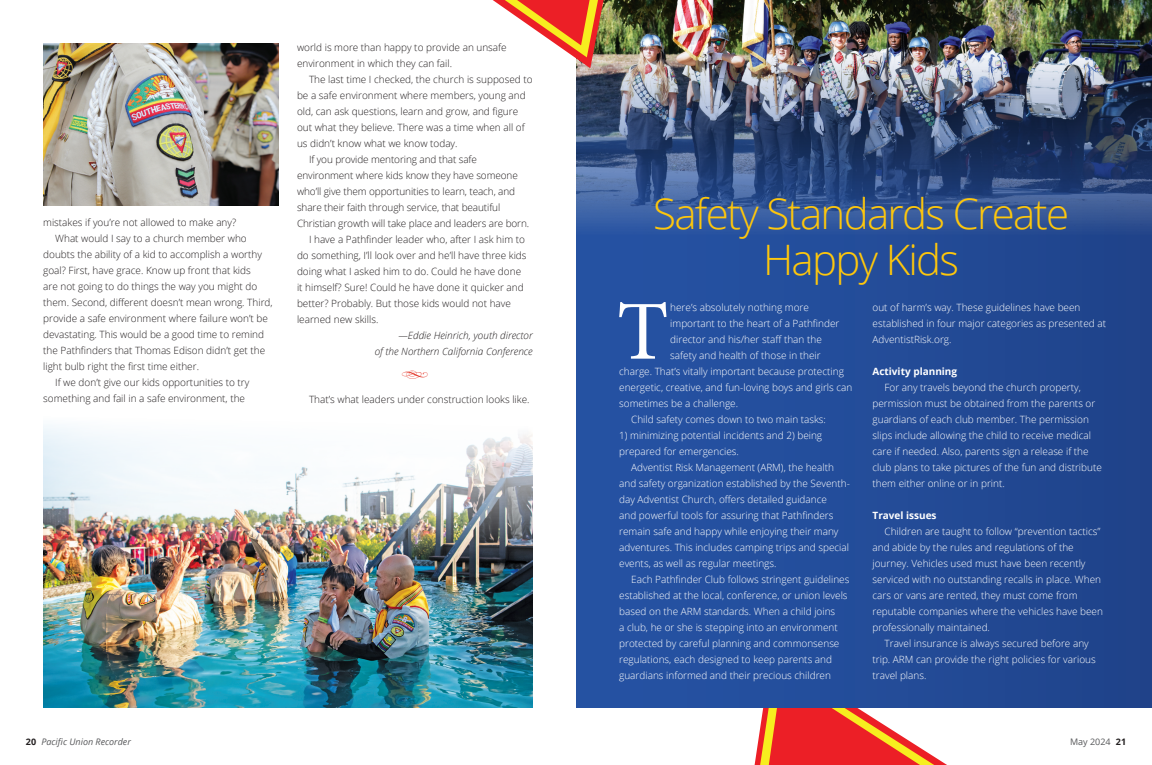
<style>
.page{position:relative;width:1152px;height:765px;background:#fff}
.page>*{position:absolute;margin:0;border:0;box-sizing:border-box;transform-origin:0 0}
.t1{font:83.8px "Minion Pro";color:#fff}
.t2{font:300 42px/46px "Open Sans";letter-spacing:-.04em;color:#fec70c;text-align:center}
.t3{font:21.4px "Type Embellishments One Let Plain";color:#e33225}
.t4{font:300 10px/16px "Open Sans";color:#fff}
.t5{font:300 10px/16px "Open Sans";color:#231f20}
.t6{font:italic 300 10px/16px "Open Sans";color:#231f20;text-align:right}
.t7{font:700 10px "Open Sans";color:#fff}
.t8{font:italic 9px "Open Sans";color:#57585a}
.t9{font:9px "Open Sans";color:#57585a}
.s1{font-weight:700;font-style:normal;color:#231f20}
.s2{font-weight:700;color:#231f20}
</style>
<div class="page">
<svg style="left:755px;top:707px;width:192px;height:58px"></svg>
<div style="left:576px;top:0;width:576px;height:707px;background:linear-gradient(to right,#2654a6,#20438b)"></div>
<img style="left:576px;top:0;width:576px;height:272px">
<img style="left:43px;top:43px;width:236px;height:163px">
<img style="left:43px;top:425px;width:490px;height:282px">
<svg style="left:493px;top:0;width:111px;height:68px"></svg>
<p class="t5" style="left:43px;top:214px;width:195px">mistakes if you’re not allowed to make any?</p>
<p class="t5" style="left:55px;top:230px;width:193px">What would I say to a church member who</p>
<p class="t5" style="left:43px;top:246px;width:220px">doubts the ability of a kid to accomplish a worthy</p>
<p class="t5" style="left:43px;top:262px;width:209px">goal? First, have grace. Know up front that kids</p>
<p class="t5" style="left:43px;top:278px;width:216px">are not going to do things the way you might do</p>
<p class="t5" style="left:43px;top:294px;width:231px">them. Second, different doesn’t mean wrong. Third,</p>
<p class="t5" style="left:43px;top:310px;width:226px">provide a safe environment where failure won’t be</p>
<p class="t5" style="left:43px;top:326px;width:222px">devastating. This would be a good time to remind</p>
<p class="t5" style="left:43px;top:342px;width:223px">the Pathfinders that Thomas Edison didn’t get the</p>
<p class="t5" style="left:43px;top:358px;width:157px">light bulb right the first time either.</p>
<p class="t5" style="left:55px;top:374px;width:196px">If we don’t give our kids opportunities to try</p>
<p class="t5" style="left:43px;top:390px;width:203px">something and fail in a safe environment, the</p>
<p class="t5" style="left:297px;top:39px;width:211px">world is more than happy to provide an unsafe environment in which they can fail.</p>
<p class="t5" style="left:309px;top:71px;width:225px">The last time I checked, the church is supposed to</p>
<p class="t5" style="left:297px;top:87px;width:230px">be a safe environment where members, young and</p>
<p class="t5" style="left:297px;top:103px;width:223px">old, can ask questions, learn and grow, and figure</p>
<p class="t5" style="left:297px;top:119px;width:229px">out what they believe. There was a time when all of</p>
<p class="t5" style="left:297px;top:135px;width:162px">us didn’t know what we know today.</p>
<p class="t5" style="left:309px;top:151px;width:169px">If you provide mentoring and that safe</p>
<p class="t5" style="left:297px;top:167px;width:222px">environment where kids know they have someone</p>
<p class="t5" style="left:297px;top:183px;width:220px">who’ll give them opportunities to learn, teach, and</p>
<p class="t5" style="left:297px;top:199px;width:205px">share their faith through service, that beautiful</p>
<p class="t5" style="left:297px;top:215px;width:234px">Christian growth will take place and leaders are born.</p>
<p class="t5" style="left:309px;top:231px;width:218px">I have a Pathfinder leader who, after I ask him to</p>
<p class="t5" style="left:297px;top:247px;width:231px">do something, I’ll look over and he’ll have three kids</p>
<p class="t5" style="left:297px;top:263px;width:226px">doing what I asked him to do. Could he have done</p>
<p class="t5" style="left:297px;top:279px;width:228px">it himself? Sure! Could he have done it quicker and</p>
<p class="t5" style="left:297px;top:295px;width:216px">better? Probably. But those kids would not have</p>
<p class="t5" style="left:297px;top:311px;width:83px">learned new skills.</p>
<p class="t6" style="left:375px;top:327px;width:160px">—Eddie Heinrich, youth director<br>of the Northern California Conference</p>
<h3 class="t3" style="left:401px;top:366px;width:29px">d</h3>
<p class="t5" style="left:309px;top:391px;width:222px">That’s what leaders under construction looks like.</p>
<h2 class="t2" style="left:653px;top:190px;width:418px">Safety Standards Create<br>Happy Kids</h2>
<h1 class="t1" style="left:617px;top:276px;width:53px">T</h1>
<p class="t4" style="left:670px;top:299px;width:140px">here’s absolutely nothing more</p>
<p class="t4" style="left:873px;top:299px;width:235px">out of harm’s way. These guidelines have been established in four major categories as presented at<br>AdventistRisk.org.</p>
<p class="t7" style="left:873px;top:364px;width:86px">Activity planning</p>
<p class="t4" style="left:873px;top:379px;width:231px;text-indent:12px">For any travels beyond the church property, permission must be obtained from the parents or guardians of each club member. The permission slips include allowing the child to receive medical care if needed. Also, parents sign a release if the club plans to take pictures of the fun and distribute them either online or in print.</p>
<p class="t7" style="left:873px;top:508px;width:66px">Travel issues</p>
<p class="t4" style="left:873px;top:523px;width:232px;text-indent:12px">Children are taught to follow “prevention tactics” and abide by the rules and regulations of the journey. Vehicles used must have been recently serviced with no outstanding recalls in place. When cars or vans are rented, they must come from reputable companies where the vehicles have been professionally maintained.</p>
<p class="t4" style="left:873px;top:635px;width:225px;text-indent:12px">Travel insurance is always secured before any trip. ARM can provide the right policies for various travel plans.</p>
<p class="t4" style="left:670px;top:315px;width:171px">important to the heart of a Pathfinder</p>
<p class="t4" style="left:670px;top:331px;width:153px">director and his/her staff than the</p>
<p class="t4" style="left:670px;top:347px;width:152px">safety and health of those in their</p>
<p class="t4" style="left:619px;top:363px;width:226px">charge. That’s vitally important because protecting</p>
<p class="t4" style="left:619px;top:379px;width:235px">energetic, creative, and fun-loving boys and girls can</p>
<p class="t4" style="left:619px;top:395px;width:120px">sometimes be a challenge.</p>
<p class="t4" style="left:631px;top:411px;width:196px">Child safety comes down to two main tasks:</p>
<p class="t4" style="left:619px;top:427px;width:205px">1) minimizing potential incidents and 2) being prepared for emergencies.</p>
<p class="t4" style="left:619px;top:459px;width:232px;text-indent:12px">Adventist Risk Management (ARM), the health and safety organization established by the Seventh&shy;day Adventist Church, offers detailed guidance<br>and powerful tools for assuring that Pathfinders remain safe and happy while enjoying their many adventures. This includes camping trips and special events, as well as regular meetings.</p>
<p class="t4" style="left:619px;top:571px;width:232px;text-indent:12px">Each Pathfinder Club follows stringent guidelines established at the local, conference, or union levels based on the ARM standards. When a child joins<br>a club, he or she is stepping into an environment protected by careful planning and commonsense regulations, each designed to keep parents and guardians informed and their precious children</p>
<p class="t8" style="left:26px;top:736px;width:107px"><span class="s1">20</span> Pacific Union Recorder</p>
<p class="t9" style="left:1070px;top:736px;width:58px">May 2024 <span class="s2">21</span></p>
</div>
